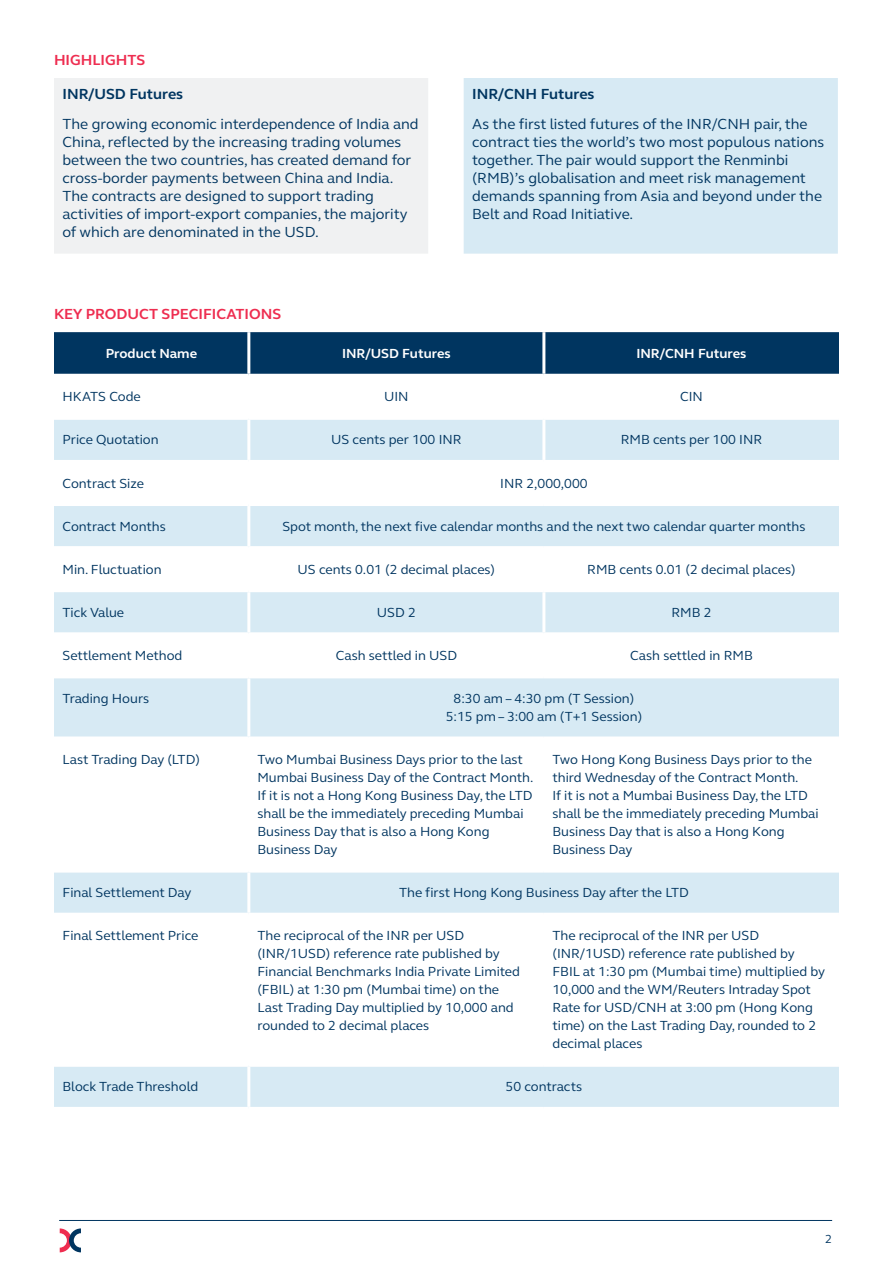
<style>
.page{position:relative;width:893px;height:1263px;background:#fff}
.page>*{position:absolute;margin:0;border:0;box-sizing:border-box;transform-origin:0 0}
.t1{font:15px/18px "FS Elliot Pro";color:#003560}
.t2{font:700 15px "FS Elliot Pro";color:#ee2d50}
.t3{font:700 15px "FS Elliot Pro";color:#003560}
.t4{font:13.5px/18px "FS Elliot Pro";color:#003560}
.t5{font:700 13.5px "FS Elliot Pro";color:#fff}
.t6{font:12px "FS Elliot Pro";color:#003560}
</style>
<div class="page">
<svg style="left:60px;top:1228px;width:21px;height:24px"></svg>
<hr style="left:59px;top:1220px;width:773px;height:1px;background:#003560">
<div style="left:54px;top:78px;width:374px;height:175px;background:#f0f1f2"></div>
<div style="left:464px;top:78px;width:374px;height:176px;background:#d7eaf4"></div>
<div style="left:54px;top:332px;width:785px;height:42px;background:#003560"></div>
<svg style="left:54px;top:420px;width:785px;height:687px"></svg>
<hr style="left:247px;top:332px;width:3px;height:42px;background:#fff">
<hr style="left:247px;top:420px;width:3px;height:40px;background:#fff">
<hr style="left:247px;top:463px;width:3px;height:40px;background:#fff">
<hr style="left:247px;top:506px;width:3px;height:40px;background:#fff">
<hr style="left:247px;top:549px;width:3px;height:40px;background:#fff">
<hr style="left:247px;top:592px;width:3px;height:40px;background:#fff">
<hr style="left:247px;top:635px;width:3px;height:40px;background:#fff">
<hr style="left:247px;top:678px;width:3px;height:58px;background:#fff">
<hr style="left:247px;top:739px;width:3px;height:130px;background:#fff">
<hr style="left:247px;top:872px;width:3px;height:41px;background:#fff">
<hr style="left:247px;top:916px;width:3px;height:148px;background:#fff">
<hr style="left:247px;top:1067px;width:3px;height:40px;background:#fff">
<hr style="left:542px;top:332px;width:3px;height:42px;background:#fff">
<hr style="left:542px;top:420px;width:3px;height:40px;background:#fff">
<hr style="left:542px;top:549px;width:3px;height:40px;background:#fff">
<hr style="left:542px;top:592px;width:3px;height:40px;background:#fff">
<hr style="left:542px;top:635px;width:3px;height:40px;background:#fff">
<hr style="left:542px;top:739px;width:3px;height:130px;background:#fff">
<hr style="left:542px;top:916px;width:3px;height:148px;background:#fff">
<hr style="left:54px;top:460px;width:195px;height:3px;background:#fff">
<hr style="left:249px;top:460px;width:295px;height:3px;background:#fff">
<hr style="left:544px;top:460px;width:295px;height:3px;background:#fff">
<hr style="left:54px;top:503px;width:195px;height:3px;background:#fff">
<hr style="left:249px;top:503px;width:295px;height:3px;background:#fff">
<hr style="left:544px;top:503px;width:295px;height:3px;background:#fff">
<hr style="left:54px;top:546px;width:195px;height:3px;background:#fff">
<hr style="left:249px;top:546px;width:295px;height:3px;background:#fff">
<hr style="left:544px;top:546px;width:295px;height:3px;background:#fff">
<hr style="left:54px;top:589px;width:195px;height:3px;background:#fff">
<hr style="left:249px;top:589px;width:295px;height:3px;background:#fff">
<hr style="left:544px;top:589px;width:295px;height:3px;background:#fff">
<hr style="left:54px;top:632px;width:195px;height:3px;background:#fff">
<hr style="left:249px;top:632px;width:295px;height:3px;background:#fff">
<hr style="left:544px;top:632px;width:295px;height:3px;background:#fff">
<hr style="left:54px;top:675px;width:195px;height:3px;background:#fff">
<hr style="left:249px;top:675px;width:295px;height:3px;background:#fff">
<hr style="left:544px;top:675px;width:295px;height:3px;background:#fff">
<hr style="left:54px;top:736px;width:195px;height:3px;background:#fff">
<hr style="left:249px;top:736px;width:295px;height:3px;background:#fff">
<hr style="left:544px;top:736px;width:295px;height:3px;background:#fff">
<hr style="left:54px;top:869px;width:195px;height:3px;background:#fff">
<hr style="left:249px;top:869px;width:295px;height:3px;background:#fff">
<hr style="left:544px;top:869px;width:295px;height:3px;background:#fff">
<hr style="left:54px;top:913px;width:195px;height:3px;background:#fff">
<hr style="left:249px;top:913px;width:295px;height:3px;background:#fff">
<hr style="left:544px;top:913px;width:295px;height:3px;background:#fff">
<hr style="left:54px;top:1064px;width:195px;height:3px;background:#fff">
<hr style="left:249px;top:1064px;width:295px;height:3px;background:#fff">
<hr style="left:544px;top:1064px;width:295px;height:3px;background:#fff">
<p class="t2" style="left:54px;top:50px;width:93px">HIGHLIGHTS</p>
<p class="t3" style="left:63px;top:84px;width:122px">INR/USD Futures</p>
<p class="t3" style="left:472px;top:84px;width:124px">INR/CNH Futures</p>
<p class="t1" style="left:63px;top:114px;width:358px">The growing economic interdependence of India and China, reflected by the increasing trading volumes between the two countries, has created demand for cross-border payments between China and India.<br>The contracts are designed to support trading activities of import-export companies, the majority of which are denominated in the USD.</p>
<p class="t1" style="left:472px;top:114px;width:354px">As the first listed futures of the INR/CNH pair, the contract ties the world’s two most populous nations together. The pair would support the Renminbi (RMB)’s globalisation and meet risk management demands spanning from Asia and beyond under the Belt and Road Initiative.</p>
<p class="t2" style="left:54px;top:304px;width:229px">KEY PRODUCT SPECIFICATIONS</p>
<p class="t5" style="left:106px;top:345px;width:93px">Product Name</p>
<p class="t5" style="left:342px;top:345px;width:110px">INR/USD Futures</p>
<p class="t5" style="left:636px;top:345px;width:112px">INR/CNH Futures</p>
<p class="t4" style="left:63px;top:387px;width:80px">HKATS Code</p>
<p class="t4" style="left:384px;top:387px;width:26px">UIN</p>
<p class="t4" style="left:680px;top:387px;width:24px">CIN</p>
<p class="t4" style="left:63px;top:430px;width:98px">Price Quotation</p>
<p class="t4" style="left:331px;top:430px;width:132px">US cents per 100 INR</p>
<p class="t4" style="left:621px;top:430px;width:143px">RMB cents per 100 INR</p>
<p class="t4" style="left:63px;top:474px;width:83px">Contract Size</p>
<p class="t4" style="left:500px;top:474px;width:89px">INR 2,000,000</p>
<p class="t4" style="left:63px;top:517px;width:105px">Contract Months</p>
<p class="t4" style="left:282px;top:517px;width:524px">Spot month, the next five calendar months and the next two calendar quarter months</p>
<p class="t4" style="left:63px;top:560px;width:101px">Min. Fluctuation</p>
<p class="t4" style="left:298px;top:560px;width:199px">US cents 0.01 (2 decimal places)</p>
<p class="t4" style="left:587px;top:560px;width:210px">RMB cents 0.01 (2 decimal places)</p>
<p class="t4" style="left:63px;top:603px;width:63px">Tick Value</p>
<p class="t4" style="left:377px;top:603px;width:40px">USD 2</p>
<p class="t4" style="left:671px;top:603px;width:42px">RMB 2</p>
<p class="t4" style="left:63px;top:646px;width:121px">Settlement Method</p>
<p class="t4" style="left:336px;top:646px;width:123px">Cash settled in USD</p>
<p class="t4" style="left:630px;top:646px;width:124px">Cash settled in RMB</p>
<p class="t4" style="left:63px;top:689px;width:88px">Trading Hours</p>
<p class="t4" style="left:446px;top:689px;width:198px;text-align:center">8:30 am – 4:30 pm (T Session)<br>5:15 pm – 3:00 am (T+1 Session)</p>
<p class="t4" style="left:63px;top:750px;width:139px">Last Trading Day (LTD)</p>
<p class="t4" style="left:257px;top:750px;width:277px">Two Mumbai Business Days prior to the last Mumbai Business Day of the Contract Month.<br>If it is not a Hong Kong Business Day, the LTD shall be the immediately preceding Mumbai Business Day that is also a Hong Kong Business Day</p>
<p class="t4" style="left:552px;top:750px;width:268px">Two Hong Kong Business Days prior to the third Wednesday of the Contract Month.<br>If it is not a Mumbai Business Day, the LTD shall be the immediately preceding Mumbai Business Day that is also a Hong Kong Business Day</p>
<p class="t4" style="left:63px;top:883px;width:131px">Final Settlement Day</p>
<p class="t4" style="left:399px;top:883px;width:291px">The first Hong Kong Business Day after the LTD</p>
<p class="t4" style="left:63px;top:926px;width:137px">Final Settlement Price</p>
<p class="t4" style="left:257px;top:926px;width:264px">The reciprocal of the INR per USD (INR/1USD) reference rate published by Financial Benchmarks India Private Limited (FBIL) at 1:30 pm (Mumbai time) on the Last Trading Day multiplied by 10,000 and rounded to 2 decimal places</p>
<p class="t4" style="left:552px;top:926px;width:274px">The reciprocal of the INR per USD (INR/1USD) reference rate published by FBIL at 1:30 pm (Mumbai time) multiplied by 10,000 and the WM/Reuters Intraday Spot Rate for USD/CNH at 3:00 pm (Hong Kong time) on the Last Trading Day, rounded to 2 decimal places</p>
<p class="t4" style="left:63px;top:1077px;width:137px">Block Trade Threshold</p>
<p class="t4" style="left:506px;top:1077px;width:78px">50 contracts</p>
<p class="t6" style="left:825px;top:1231px;width:8px">2</p>
</div>
